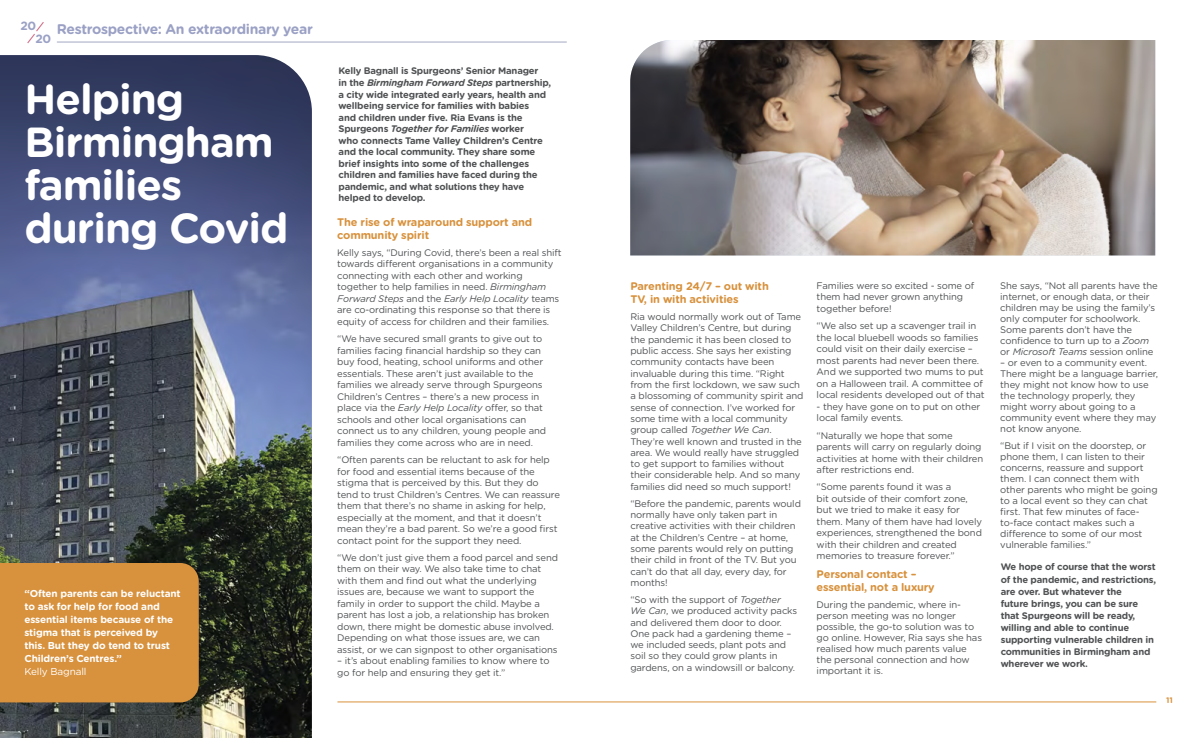
<style>
.page{position:relative;width:1191px;height:738px;background:#fff}
.page>*{position:absolute;margin:0;border:0;box-sizing:border-box;transform-origin:0 0}
.t1{font:700 42px/43px "Gotham Rounded";letter-spacing:-.025em;color:#fff}
.t2{font:700 14px "Gotham Rounded";letter-spacing:-.025em;color:#9ba1c5}
.t3{font:700 11.9px/13.4px "Gotham Rounded";color:#9ba1c5}
.t4{font:700 11px/13px "Gotham Rounded";letter-spacing:-.015em;color:#d8913c}
.t5{font:700 10px/13px "Gotham Rounded";letter-spacing:-.015em;color:#fff}
.t6{font:10px "Gotham Rounded";letter-spacing:-.015em;color:#fff}
.t7{font:9.5px/11.5px "Gotham Rounded";letter-spacing:-.015em;color:#4f5153}
.t8{font:700 9.5px/11.5px "Gotham Rounded";letter-spacing:-.02em;color:#4f5153}
.t9{font:700 8px "Gotham Rounded";color:#d8913c}
.s1{font-style:italic}
</style>
<div class="page">
<img style="left:0;top:55px;width:312px;height:682px">
<div style="left:0;top:562px;width:199px;height:140px;background:#d8913c"></div>
<hr style="left:57px;top:41px;width:509px;height:1px;background:#a3a8c1">
<svg style="left:27px;top:22px;width:17px;height:22px"></svg>
<hr style="left:337px;top:701px;width:819px;height:1px;background:#d8913c">
<img style="left:630px;top:40px;width:525px;height:215px">
<p class="t3" style="left:35px;top:19px;width:17px;text-indent:-15px">20<br>20</p>
<h2 class="t2" style="left:57px;top:19px;width:257px">Restrospective: An extraordinary year</h2>
<h1 class="t1" style="left:25px;top:76px;width:265px">Helping<br>Birmingham families during Covid</h1>
<p class="t5" style="left:25px;top:586px;width:158px">“Often parents can be reluctant to ask for help for food and essential items because of the stigma that is perceived by this. But they do tend to trust<br>Children’s Centres.”</p>
<p class="t6" style="left:25px;top:664px;width:63px">Kelly Bagnall</p>
<p class="t8" style="left:338px;top:65px;width:214px">Kelly Bagnall is Spurgeons’ Senior Manager<br>in the <span class="s1">Birmingham Forward Steps</span> partnership, a city wide integrated early years, health and wellbeing service for families with babies<br>and children under five. Ria Evans is the Spurgeons <span class="s1">Together for Families</span> worker<br>who connects Tame Valley Children’s Centre and the local community. They share some brief insights into some of the challenges children and families have faced during the pandemic, and what solutions they have helped to develop.</p>
<p class="t4" style="left:337px;top:214px;width:196px">The rise of wraparound support and community spirit</p>
<p class="t7" style="left:337px;top:246px;width:226px">Kelly says, “During Covid, there’s been a real shift towards different organisations in a community connecting with each other and working together to help families in need. <span class="s1">Birmingham Forward Steps</span> and the <span class="s1">Early Help Locality</span> teams are co-ordinating this response so that there is equity of access for children and their families.</p>
<p class="t7" style="left:337px;top:332px;width:210px">“We have secured small grants to give out to families facing financial hardship so they can buy food, heating, school uniforms and other essentials. These aren’t just available to the families we already serve through Spurgeons Children’s Centres – there’s a new process in place via the <span class="s1">Early Help Locality</span> offer, so that schools and other local organisations can connect us to any children, young people and families they come across who are in need.</p>
<p class="t7" style="left:337px;top:453px;width:224px">“Often parents can be reluctant to ask for help for food and essential items because of the stigma that is perceived by this. But they do tend to trust Children’s Centres. We can reassure them that there’s no shame in asking for help, especially at the moment, and that it doesn’t mean they’re a bad parent. So we’re a good first contact point for the support they need.</p>
<p class="t7" style="left:337px;top:551px;width:222px">“We don’t just give them a food parcel and send them on their way. We also take time to chat with them and find out what the underlying issues are, because we want to support the family in order to support the child. Maybe a parent has lost a job, a relationship has broken down, there might be domestic abuse involved.<br>Depending on what those issues are, we can assist, or we can signpost to other organisations</p>
<p class="t7" style="left:337px;top:654px;width:214px">– it’s about enabling families to know where to go for help and ensuring they get it.”</p>
<p class="t4" style="left:630px;top:279px;width:140px">Parenting 24/7 – out with<br>TV, in with activities</p>
<p class="t7" style="left:630px;top:310px;width:175px">Ria would normally work out of Tame Valley Children’s Centre, but during the pandemic it has been closed to public access. She says her existing community contacts have been invaluable during this time. “Right from the first lockdown, we saw such a blossoming of community spirit and sense of connection. I’ve worked for some time with a local community group called <span class="s1">Together We Can</span>.<br>They’re well known and trusted in the area. We would really have struggled to get support to families without their considerable help. And so many families did need so much support!</p>
<p class="t7" style="left:630px;top:497px;width:172px">“Before the pandemic, parents would normally have only taken part in creative activities with their children at the Children’s Centre – at home, some parents would rely on putting their child in front of the TV. But you can’t do that all day, every day, for months!</p>
<p class="t7" style="left:630px;top:593px;width:168px">“So with the support of <span class="s1">Together<br>We Can</span>, we produced activity packs and delivered them door to door.<br>One pack had a gardening theme – we included seeds, plant pots and soil so they could grow plants in gardens, on a windowsill or balcony.</p>
<p class="t7" style="left:816px;top:279px;width:159px">Families were so excited - some of them had never grown anything together before!</p>
<p class="t7" style="left:816px;top:319px;width:169px">“We also set up a scavenger trail in the local bluebell woods so families could visit on their daily exercise – most parents had never been there.<br>And we supported two mums to put on a Halloween trail. A committee of local residents developed out of that</p>
<p class="t7" style="left:816px;top:400px;width:165px">- they have gone on to put on other local family events.</p>
<p class="t7" style="left:816px;top:428px;width:168px">“Naturally we hope that some parents will carry on regularly doing activities at home with their children after restrictions end.</p>
<p class="t7" style="left:816px;top:480px;width:167px">“Some parents found it was a<br>bit outside of their comfort zone, but we tried to make it easy for them. Many of them have had lovely experiences, strengthened the bond with their children and created memories to treasure forever.”</p>
<p class="t4" style="left:816px;top:566px;width:120px">Personal contact – essential, not a luxury</p>
<p class="t7" style="left:816px;top:598px;width:167px;line-height:11.1px">During the pandemic, where in&shy;person meeting was no longer possible, the go-to solution was to go online. However, Ria says she has realised how much parents value the personal connection and how important it is.</p>
<p class="t7" style="left:1000px;top:279px;width:159px;line-height:11px">She says, “Not all parents have the internet, or enough data, or their children may be using the family’s only computer for schoolwork.<br>Some parents don’t have the confidence to turn up to a <span class="s1">Zoom </span>or <span class="s1">Microsoft Teams</span> session online</p>
<p class="t7" style="left:1000px;top:356px;width:159px;line-height:11px">– or even to a community event.<br>There might be a language barrier, they might not know how to use the technology properly, they might worry about going to a community event where they may not know anyone.</p>
<p class="t7" style="left:1000px;top:439px;width:159px;line-height:11px">“But if I visit on the doorstep, or phone them, I can listen to their concerns, reassure and support them. I can connect them with other parents who might be going to a local event so they can chat first. That few minutes of face&shy;to-face contact makes such a difference to some of our most vulnerable families.”</p>
<p class="t8" style="left:1000px;top:560px;width:157px;line-height:12px">We hope of course that the worst of the pandemic, and restrictions, are over. But whatever the<br>future brings, you can be sure that Spurgeons will be ready, willing and able to continue supporting vulnerable children in communities in Birmingham and wherever we work.</p>
<p class="t9" style="left:1166px;top:694px;width:8px">11</p>
</div>
